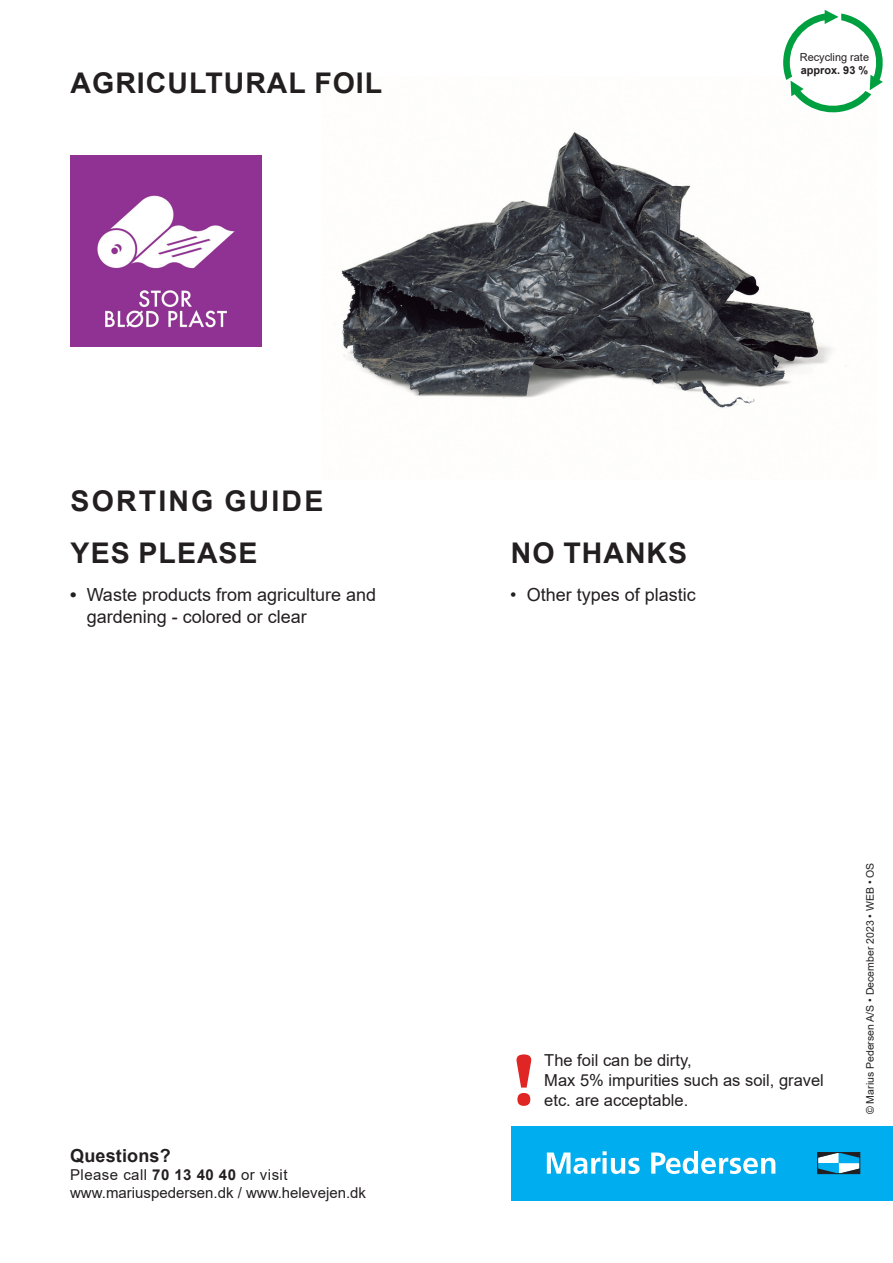
<style>
.page{position:relative;width:893px;height:1263px;background:#fff}
.page>*{position:absolute;margin:0;border:0;box-sizing:border-box;transform-origin:0 0}
.t1{font:700 75px "Britannic";color:#e02525}
.t2{font:700 28.5px "Arial";letter-spacing:.035em;color:#231f20}
.t3{font:700 28.5px/52.1px "Arial";letter-spacing:.075em;color:#231f20}
.t4{font:18px "Arial";color:#231f20}
.t5{font:700 18px "Arial";letter-spacing:.01em;color:#231f20}
.t6{font:16.5px "Arial";color:#231f20}
.t7{font:15px/18px "Arial";color:#231f20}
.t8{font:10.95px "Arial";color:#231f20}
.t9{font:700 10.95px "Arial";color:#231f20}
.t10{font:10.5px "Arial";color:#231f20}
.s1{font-weight:700}
</style>
<div class="page">
<img style="left:334px;top:132px;width:512px;height:276px">
<img style="left:70px;top:155px;width:191px;height:192px">
<div style="left:511px;top:1126px;width:382px;height:74px;background:#00aeef"></div>
<svg style="left:547px;top:1151px;width:93px;height:23px"></svg>
<svg style="left:651px;top:1151px;width:124px;height:23px"></svg>
<svg style="left:820px;top:1154px;width:38px;height:18px"></svg>
<div style="left:818px;top:1152px;width:42px;height:22px;border:1px solid #231f20"></div>
<svg style="left:783px;top:10px;width:100px;height:103px"></svg>
<p class="t2" style="left:71px;top:63px;width:313px">AGRICULTURAL FOIL</p>
<p class="t8" style="left:800px;top:50px;width:71px">Recycling rate</p>
<p class="t9" style="left:801px;top:62px;width:69px">approx. 93 %</p>
<h2 class="t3" style="left:71px;top:475px;width:254px">SORTING GUIDE<br>YES PLEASE</h2>
<p class="t4" style="left:70px;top:582px;width:307px"><span class="s1">•</span> Waste products from agriculture and</p>
<p class="t4" style="left:87px;top:604px;width:222px">gardening - colored or clear</p>
<p class="t5" style="left:70px;top:1143px;width:102px">Questions?</p>
<p class="t7" style="left:70px;top:1166px;width:297px">Please call <span class="s1">70 13 40 40</span> or visit www.mariuspedersen.dk / www.helevejen.dk</p>
<h2 class="t2" style="left:511px;top:533px;width:178px">NO THANKS</h2>
<p class="t4" style="left:510px;top:582px;width:187px">• Other types of plastic</p>
<p class="t1" style="left:510px;top:1038px;width:29px">!</p>
<p class="t6" style="left:544px;top:1049px;width:149px">The foil can be dirty,</p>
<p class="t6" style="left:544px;top:1069px;width:281px">Max 5% impurities such as soil, gravel</p>
<p class="t6" style="left:544px;top:1089px;width:145px">etc. are acceptable.</p>
<p class="t10" style="left:863px;top:1114px;width:253px;rotate:-90deg">© Marius Pedersen A/S • December 2023 • WEB • OS</p>
</div>
